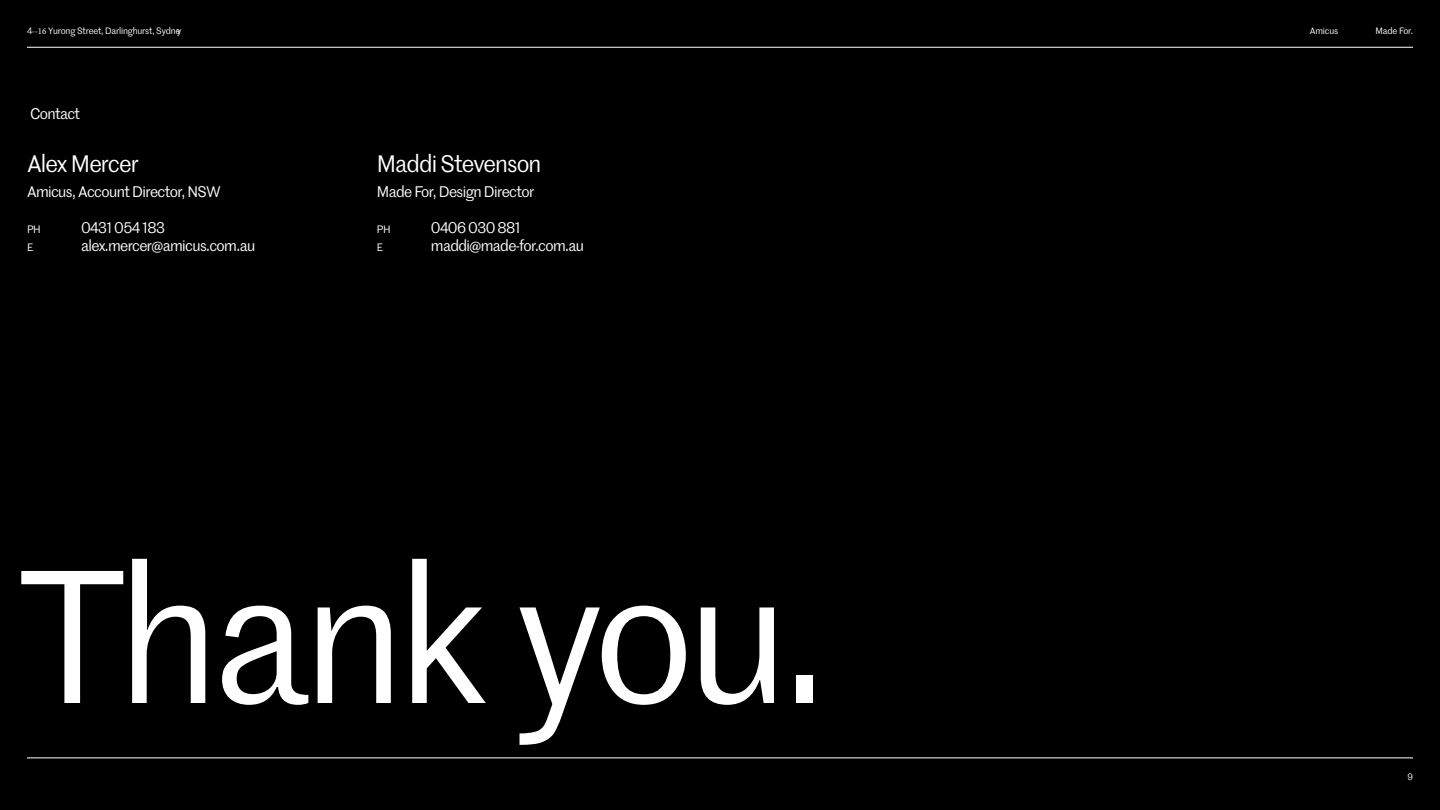
<style>
.page{position:relative;width:1440px;height:810px;background:#000}
.page>*{position:absolute;margin:0;border:0;box-sizing:border-box;transform-origin:0 0}
.t1{font:184.43px "Marr Sans";letter-spacing:-.04em;color:#fff}
.t2{font:23.25px "Marr Sans";letter-spacing:-.04em;color:#fff}
.t3{font:15px "Marr Sans";letter-spacing:-.04em;color:#fff}
.t4{font:10.5px "Marr Sans";color:#fff}
.t5{font:9px "Marr Sans";letter-spacing:-.02em;color:#fff}
.s1{font-family:"Minion Pro"}
</style>
<div class="page">
<hr style="left:27px;top:47px;width:1386px;height:1px;background:#fff">
<hr style="left:27px;top:758px;width:1386px;height:1px;background:#fff">
<p class="t5" style="left:27px;top:24px;width:156px">4<span class="s1">--16</span> Yurong Street, Darlinghurst, Sydney</p>
<p class="t5" style="left:1310px;top:24px;width:30px">Amicus</p>
<p class="t5" style="left:1376px;top:24px;width:39px">Made For.</p>
<p class="t3" style="left:30px;top:103px;width:52px">Contact</p>
<h2 class="t2" style="left:27px;top:147px;width:113px">Alex Mercer</h2>
<p class="t3" style="left:27px;top:181px;width:195px">Amicus, Account Director, NSW</p>
<p class="t4" style="left:27px;top:222px;width:15px">PH</p>
<p class="t3" style="left:81px;top:217px;width:85px">0431 054 183</p>
<p class="t4" style="left:27px;top:240px;width:8px">E</p>
<p class="t3" style="left:81px;top:235px;width:176px">alex.mercer@amicus.com.au</p>
<h2 class="t2" style="left:377px;top:147px;width:166px">Maddi Stevenson</h2>
<p class="t3" style="left:377px;top:181px;width:159px">Made For, Design Director</p>
<p class="t4" style="left:377px;top:222px;width:15px">PH</p>
<p class="t3" style="left:431px;top:217px;width:91px">0406 030 881</p>
<p class="t4" style="left:377px;top:240px;width:8px">E</p>
<p class="t3" style="left:431px;top:235px;width:155px">maddi@made-for.com.au</p>
<h1 class="t1" style="left:20px;top:506px;width:810px">Thank you.</h1>
<p class="t5" style="left:1408px;top:770px;width:7px">9</p>
</div>
